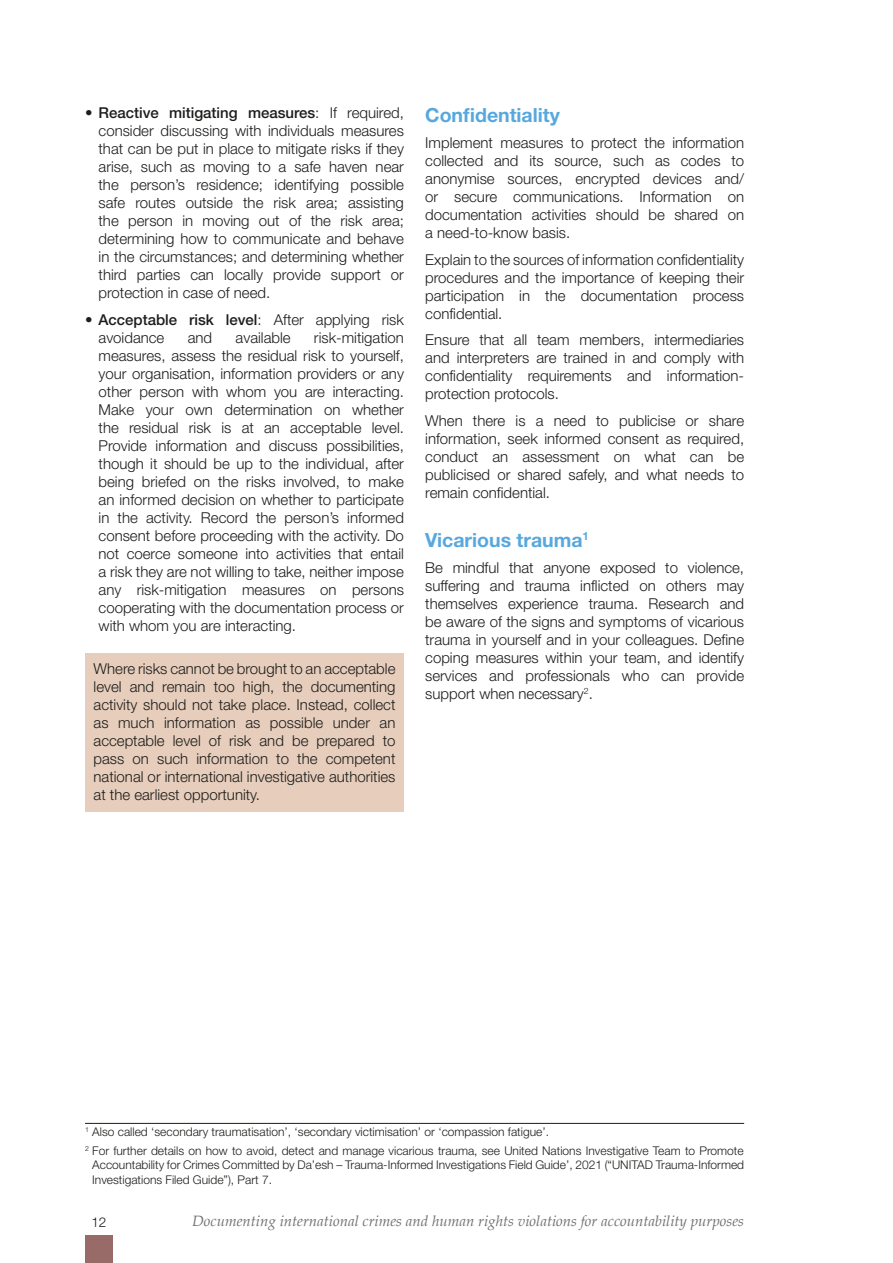
<style>
.page{position:relative;width:893px;height:1263px;background:#fff}
.page>*{position:absolute;margin:0;border:0;box-sizing:border-box;transform-origin:0 0}
.t1{font:700 19.5px "Helvetica Neue CE";color:#57a8de}
.t2{font:300 15px/18px "Helvetica Neue CE";color:#1d1d1b;text-align:justify}
.t3{font:italic 15px "Palatino";color:#70706f}
.t4{font:300 13.5px "Helvetica Neue CE";color:#1d1d1b}
.t5{font:300 12px/18.6px "Helvetica Neue CE";color:#1d1d1b}
.s1{font-weight:500}
</style>
<div class="page">
<div style="left:85px;top:1235px;width:28px;height:28px;background:#986b69"></div>
<div style="left:85px;top:654px;width:319px;height:158px;background:#e6cdbc"></div>
<hr style="left:85px;top:1123px;width:659px;height:1px;background:#1d1d1b">
<p class="t2" style="left:99px;top:104px;width:307px;text-indent:-14px">• <span class="s1">Reactive mitigating measures</span>: If required, consider discussing with individuals measures that can be put in place to mitigate risks if they arise, such as moving to a safe haven near the person’s residence; identifying possible safe routes outside the risk area; assisting the person in moving out of the risk area; determining how to communicate and behave in the circumstances; and determining whether third parties can locally provide support or protection in case of need.</p>
<p class="t2" style="left:99px;top:311px;width:307px;text-indent:-14px">• <span class="s1">Acceptable risk level</span>: After applying risk avoidance</p>
<p class="t2" style="left:99px;top:329px;width:307px;text-indent:215px">risk-mitigation measures, assess the residual risk to yourself, your organisation, information providers or any other person with whom you are interacting.<br>Make your own determination on whether the residual risk is at an acceptable level.<br>Provide information and discuss possibilities, though it should be up to the individual, after being briefed on the risks involved, to make an informed decision on whether to participate in the activity. Record the person’s informed consent before proceeding with the activity. Do not coerce someone into activities that entail a risk they are not willing to take, neither impose any risk-mitigation measures on persons cooperating with the documentation process or with whom you are interacting.</p>
<p class="t2" style="left:94px;top:660px;width:303px">Where risks cannot be brought to an acceptable level and remain too high, the documenting activity should not take place. Instead, collect as much information as possible under an acceptable level of risk and be prepared to pass on such information to the competent national or international investigative authorities at the earliest opportunity.</p>
<p class="t2" style="left:188px;top:329px;width:26px">and</p>
<p class="t2" style="left:236px;top:329px;width:57px">available</p>
<h1 class="t1" style="left:425px;top:104px;width:136px">Confidentiality</h1>
<p class="t2" style="left:425px;top:134px;width:320px">Implement measures to protect the information collected and its source, such as codes to anonymise sources, encrypted devices and/ or secure communications. Information on documentation activities should be shared on a need-to-know basis.</p>
<p class="t2" style="left:425px;top:251px;width:320px">Explain to the sources of information confidentiality procedures and the importance of keeping their participation in the documentation process confidential.</p>
<p class="t2" style="left:425px;top:331px;width:320px">Ensure that all team members, intermediaries and interpreters are trained in and comply with confidentiality requirements and information&shy;protection protocols.</p>
<p class="t2" style="left:425px;top:412px;width:320px">When there is a need to publicise or share information, seek informed consent as required, conduct an assessment on what can be publicised or shared safely, and what needs to remain confidential.</p>
<h1 class="t1" style="left:425px;top:529px;width:165px">Vicarious trauma<sup>1</sup></h1>
<p class="t2" style="left:425px;top:559px;width:320px">Be mindful that anyone exposed to violence, suffering and trauma inflicted on others may themselves experience trauma. Research and be aware of the signs and symptoms of vicarious trauma in yourself and in your colleagues. Define coping measures within your team, and identify services and professionals who can provide support when necessary<sup>2</sup>.</p>
<p class="t5" style="left:85px;top:1123px;width:660px"><sup>1</sup> Also called ‘secondary traumatisation’, ‘secondary victimisation’ or ‘compassion fatigue’.<br><sup>2</sup> For further details on how to avoid, detect and manage vicarious trauma, see United Nations Investigative Team to Promote</p>
<p class="t5" style="left:92px;top:1158px;width:653px;line-height:14.4px">Accountability for Crimes Committed by Da’esh – Trauma-Informed Investigations Field Guide’, 2021 (“UNITAD Trauma-Informed<br>Investigations Filed Guide”), Part 7.</p>
<p class="t4" style="left:91px;top:1215px;width:17px">12</p>
<p class="t3" style="left:192px;top:1209px;width:553px">Documenting international crimes and human rights violations for accountability purposes</p>
</div>
